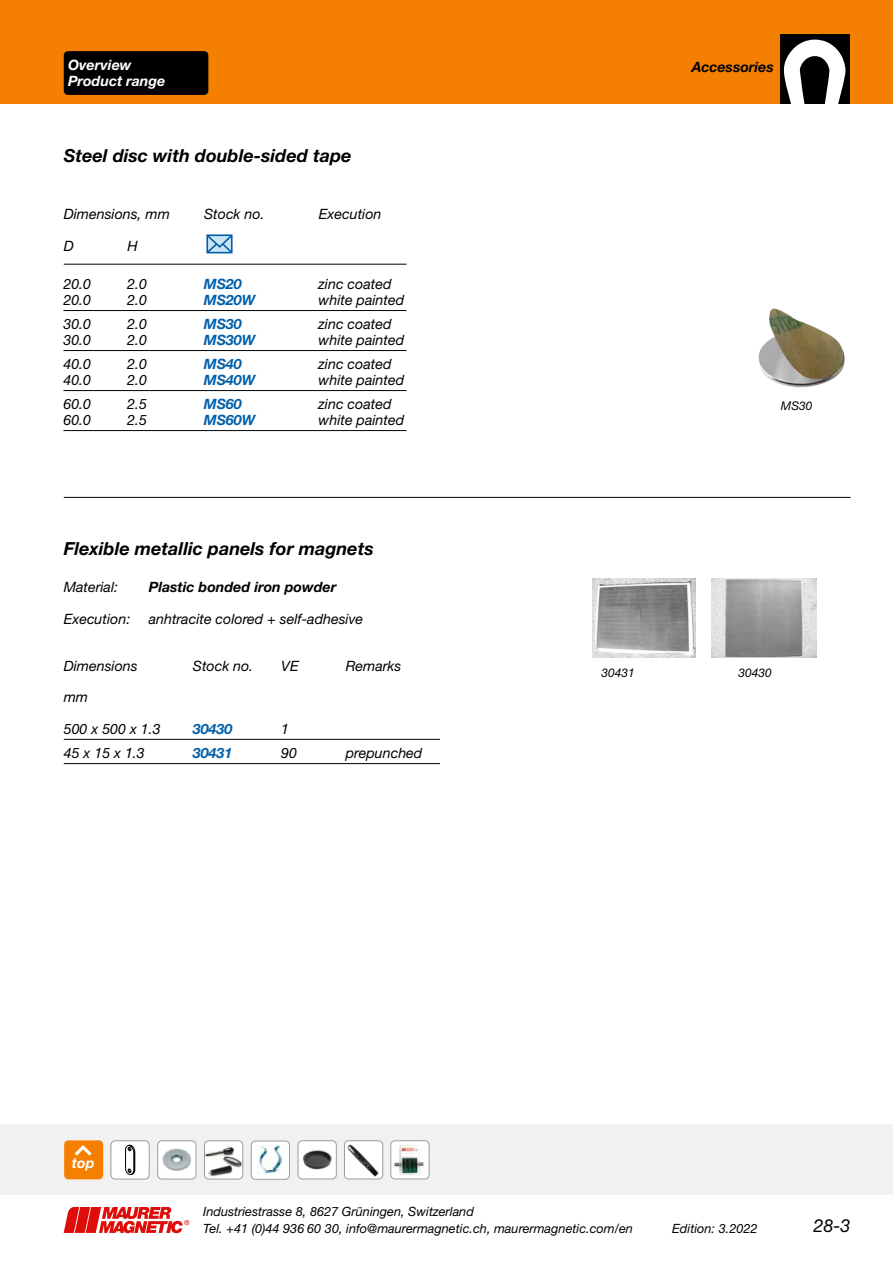
<style>
.page{position:relative;width:893px;height:1263px;background:#fff}
.page>*{position:absolute;margin:0;border:0;box-sizing:border-box;transform-origin:0 0}
._2_Titel{font:italic 700 18px "Helvetica Neue LT Pro";color:#000}
.t1{font:italic 18px "Helvetica Neue LT Pro";color:#000}
.Tab__Sägebl{font:italic 14.25px "Helvetica Neue LT Pro";color:#000}
.Text{font:italic 14.25px "Helvetica Neue LT Pro";color:#000}
.Tab__Sägebl-2{font:italic 700 14.25px "Helvetica Neue LT Pro";color:#005faa}
.Text-2{font:italic 700 14.25px "Helvetica Neue LT Pro";color:#000}
._2_Titel__BZ{font:italic 700 14.25px/16.5px "Helvetica Neue LT Pro";color:#fff}
.t2{font:italic 12.75px/16.5px "Helvetica Neue LT Pro";color:#000}
.Bildlegende{font:italic 12px "Helvetica Neue LT Pro";color:#000}
</style>
<div class="page">
<div style="left:0;top:0;width:893px;height:104px;background:#f57f00"></div>
<div style="left:780px;top:34px;width:70px;height:70px;background:#000"></div>
<svg style="left:784px;top:40px;width:61px;height:64px"></svg>
<svg style="left:64px;top:1207px;width:125px;height:26px"></svg>
<div style="left:0;top:1125px;width:893px;height:70px;background:#f1f1f1"></div>
<div style="left:64px;top:1140px;width:39px;height:39px;background:#f57f00;border-radius:4px"></div>
<svg style="left:75px;top:1145px;width:17px;height:10px"></svg>
<hr style="left:64px;top:497px;width:786px;height:1px;background:#000">
<img style="left:758px;top:308px;width:87px;height:79px">
<svg style="left:206px;top:234px;width:27px;height:20px"></svg>
<div style="left:158px;top:1141px;width:38px;height:38px;background:#fff;border-radius:4px"></div>
<img style="left:162px;top:1148px;width:29px;height:23px">
<div style="left:157px;top:1140px;width:39px;height:39px;border:1px solid #9c9c9d;border-radius:4px"></div>
<div style="left:111px;top:1141px;width:38px;height:38px;background:#fff;border-radius:4px"></div>
<svg style="left:125px;top:1145px;width:10px;height:30px"></svg>
<div style="left:111px;top:1140px;width:39px;height:39px;border:1px solid #9c9c9d;border-radius:4px"></div>
<div style="left:204px;top:1141px;width:39px;height:38px;background:#fff;border-radius:4px"></div>
<div style="left:204px;top:1140px;width:39px;height:39px;border:1px solid #9c9c9d;border-radius:4px"></div>
<img style="left:298px;top:1142px;width:37px;height:37px">
<div style="left:298px;top:1140px;width:39px;height:39px;border:1px solid #9c9c9d;border-radius:4px"></div>
<img style="left:208px;top:1167px;width:25px;height:9px">
<img style="left:222px;top:1156px;width:20px;height:12px">
<img style="left:205px;top:1145px;width:30px;height:15px">
<div style="left:251px;top:1141px;width:39px;height:38px;background:#fff;border-radius:4px"></div>
<img style="left:257px;top:1145px;width:24px;height:30px">
<div style="left:251px;top:1140px;width:39px;height:40px;border:1px solid #9c9c9d;border-radius:4px"></div>
<div style="left:344px;top:1141px;width:39px;height:38px;background:#fff;border-radius:4px"></div>
<img style="left:347px;top:1144px;width:32px;height:33px">
<div style="left:344px;top:1140px;width:39px;height:39px;border:1px solid #9c9c9d;border-radius:4px"></div>
<img style="left:392px;top:1142px;width:37px;height:37px">
<div style="left:390px;top:1140px;width:39px;height:39px;border:1px solid #9c9c9d;border-radius:4px"></div>
<hr style="left:63px;top:310px;width:343px;height:1px;background:#000">
<hr style="left:63px;top:350px;width:343px;height:1px;background:#000">
<hr style="left:63px;top:390px;width:343px;height:1px;background:#000">
<hr style="left:63px;top:430px;width:343px;height:1px;background:#000">
<hr style="left:64px;top:264px;width:342px;height:1px;background:#000">
<hr style="left:64px;top:739px;width:376px;height:1px;background:#000">
<hr style="left:64px;top:763px;width:376px;height:1px;background:#000">
<img style="left:712px;top:579px;width:105px;height:78px">
<img style="left:592px;top:579px;width:103px;height:79px">
<div style="left:64px;top:51px;width:144px;height:44px;background:#000;border-radius:4px"></div>
<p class="_2_Titel__BZ" style="left:68px;top:56px;width:99px">Overview<br>Product range</p>
<p class="_2_Titel" style="left:64px;top:144px;width:289px">Steel disc with double-sided tape</p>
<p class="Tab__Sägebl" style="left:64px;top:205px;width:108px">Dimensions, mm</p>
<p class="Tab__Sägebl" style="left:204px;top:205px;width:62px">Stock no.</p>
<p class="Tab__Sägebl" style="left:319px;top:205px;width:64px">Execution</p>
<p class="Tab__Sägebl" style="left:64px;top:237px;width:12px">D</p>
<p class="Tab__Sägebl" style="left:128px;top:237px;width:12px">H</p>
<p class="Tab__Sägebl" style="left:63px;top:275px;width:29px">20.0</p>
<p class="Tab__Sägebl" style="left:127px;top:275px;width:21px">2.0</p>
<p class="Tab__Sägebl-2" style="left:204px;top:275px;width:40px">MS20</p>
<p class="Tab__Sägebl" style="left:319px;top:275px;width:74px">zinc coated</p>
<p class="Tab__Sägebl" style="left:63px;top:291px;width:29px">20.0</p>
<p class="Tab__Sägebl" style="left:127px;top:291px;width:21px">2.0</p>
<p class="Tab__Sägebl-2" style="left:204px;top:291px;width:53px">MS20W</p>
<p class="Tab__Sägebl" style="left:319px;top:291px;width:87px">white painted</p>
<p class="Tab__Sägebl" style="left:63px;top:315px;width:29px">30.0</p>
<p class="Tab__Sägebl" style="left:127px;top:315px;width:21px">2.0</p>
<p class="Tab__Sägebl-2" style="left:204px;top:315px;width:40px">MS30</p>
<p class="Tab__Sägebl" style="left:319px;top:315px;width:74px">zinc coated</p>
<p class="Tab__Sägebl" style="left:63px;top:331px;width:29px">30.0</p>
<p class="Tab__Sägebl" style="left:127px;top:331px;width:21px">2.0</p>
<p class="Tab__Sägebl-2" style="left:204px;top:331px;width:53px">MS30W</p>
<p class="Tab__Sägebl" style="left:319px;top:331px;width:87px">white painted</p>
<p class="Tab__Sägebl" style="left:63px;top:355px;width:29px">40.0</p>
<p class="Tab__Sägebl" style="left:127px;top:355px;width:21px">2.0</p>
<p class="Tab__Sägebl-2" style="left:204px;top:355px;width:40px">MS40</p>
<p class="Tab__Sägebl" style="left:319px;top:355px;width:74px">zinc coated</p>
<p class="Tab__Sägebl" style="left:63px;top:371px;width:29px">40.0</p>
<p class="Tab__Sägebl" style="left:127px;top:371px;width:21px">2.0</p>
<p class="Tab__Sägebl-2" style="left:204px;top:371px;width:53px">MS40W</p>
<p class="Tab__Sägebl" style="left:319px;top:371px;width:87px">white painted</p>
<p class="Tab__Sägebl" style="left:63px;top:395px;width:29px">60.0</p>
<p class="Tab__Sägebl" style="left:127px;top:395px;width:21px">2.5</p>
<p class="Tab__Sägebl-2" style="left:204px;top:395px;width:40px">MS60</p>
<p class="Tab__Sägebl" style="left:319px;top:395px;width:74px">zinc coated</p>
<p class="Tab__Sägebl" style="left:63px;top:411px;width:29px">60.0</p>
<p class="Tab__Sägebl" style="left:127px;top:411px;width:21px">2.5</p>
<p class="Tab__Sägebl-2" style="left:204px;top:411px;width:53px">MS60W</p>
<p class="Tab__Sägebl" style="left:319px;top:411px;width:87px">white painted</p>
<p class="_2_Titel" style="left:64px;top:538px;width:311px">Flexible metallic panels for magnets</p>
<p class="Text" style="left:64px;top:578px;width:56px">Material:</p>
<p class="Text-2" style="left:149px;top:578px;width:189px">Plastic bonded iron powder</p>
<p class="Text" style="left:64px;top:610px;width:68px">Execution:</p>
<p class="Text" style="left:149px;top:610px;width:216px">anhtracite colored + self-adhesive</p>
<p class="Tab__Sägebl" style="left:64px;top:657px;width:75px">Dimensions</p>
<p class="Tab__Sägebl" style="left:193px;top:657px;width:62px">Stock no.</p>
<p class="Tab__Sägebl" style="left:281px;top:657px;width:19px">VE</p>
<p class="Tab__Sägebl" style="left:346px;top:657px;width:57px">Remarks</p>
<p class="Tab__Sägebl" style="left:64px;top:688px;width:26px">mm</p>
<p class="Tab__Sägebl" style="left:64px;top:720px;width:98px">500 x 500 x 1.3</p>
<p class="Tab__Sägebl-2" style="left:193px;top:720px;width:41px">30430</p>
<p class="Tab__Sägebl" style="left:281px;top:720px;width:9px">1</p>
<p class="Tab__Sägebl" style="left:64px;top:744px;width:83px">45 x 15 x 1.3</p>
<p class="Tab__Sägebl-2" style="left:193px;top:744px;width:41px">30431</p>
<p class="Tab__Sägebl" style="left:281px;top:744px;width:17px">90</p>
<p class="Tab__Sägebl" style="left:346px;top:744px;width:78px">prepunched</p>
<p class="_2_Titel__BZ" style="left:72px;top:1154px;width:24px">top</p>
<p class="Text-2" style="left:692px;top:58px;width:84px">Accessories</p>
<p class="Bildlegende" style="left:781px;top:398px;width:33px">MS30</p>
<p class="Bildlegende" style="left:601px;top:665px;width:35px">30431</p>
<p class="Bildlegende" style="left:739px;top:665px;width:35px">30430</p>
<p class="t2" style="left:203px;top:1203px;width:431px">Industriestrasse 8, 8627 Grüningen, Switzerland<br>Tel. +41 (0)44 936 60 30, info@maurermagnetic.ch, maurermagnetic.com/en</p>
<p class="t2" style="left:672px;top:1219px;width:87px">Edition: 3.2022</p>
<p class="t1" style="left:813px;top:1215px;width:39px">28-3</p>
</div>
